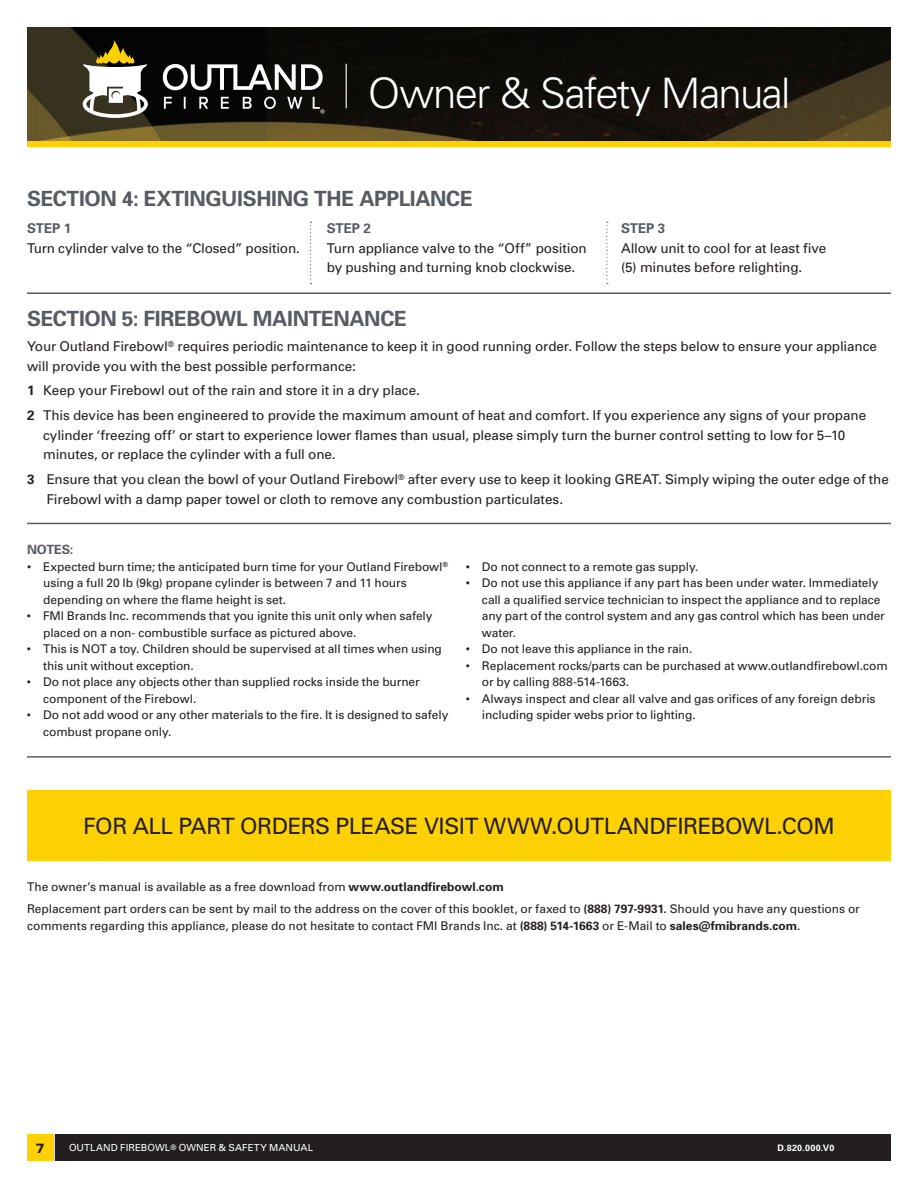
<style>
.page{position:relative;width:918px;height:1188px;background:#fff}
.page>*{position:absolute;margin:0;border:0;box-sizing:border-box;transform-origin:0 0}
.t1{font:300 42px "Univers";letter-spacing:-.04em;color:#fff}
.t2{font:22.5px "Univers";letter-spacing:-.02em;color:#231f20}
.t3{font:700 21px "Univers";letter-spacing:-.015em;color:#565c61}
.t4{font:13.5px/19.5px "Univers";letter-spacing:-.01em;color:#231f20}
.t5{font:700 13.5px "Univers";letter-spacing:-.01em;color:#565c61}
.t6{font:900 13.5px "Univers";color:#231f20}
.t7{font:700 12.75px "Univers";letter-spacing:-.01em;color:#565c61}
.t8{font:12px/16.5px "Univers";letter-spacing:-.005em;color:#231f20}
.t9{font:9.75px "Univers";letter-spacing:.01em;color:#fff}
.t10{font:700 9px "Univers";letter-spacing:.04em;color:#fff}
.s1{font-weight:700}
</style>
<div class="page">
<hr style="left:27px;top:292px;width:864px;height:2px;background:#565c61">
<hr style="left:27px;top:523px;width:864px;height:1px;background:#565c61">
<hr style="left:27px;top:756px;width:864px;height:2px;background:#565c61">
<div style="left:27px;top:1134px;width:864px;height:27px;background:#231f20"></div>
<hr style="left:53px;top:1133px;width:2px;height:30px;background:#fff">
<img style="left:27px;top:27px;width:864px;height:115px">
<div style="left:27px;top:142px;width:864px;height:5px;background:#fed105"></div>
<div style="left:27px;top:1134px;width:26px;height:27px;background:#fed105"></div>
<svg style="left:83px;top:41px;width:65px;height:76px"></svg>
<svg style="left:163px;top:64px;width:160px;height:26px"></svg>
<svg style="left:164px;top:97px;width:161px;height:17px;background:#2c2c2a"></svg>
<hr style="left:346px;top:64px;width:1px;height:44px;background:#fff">
<svg style="left:310px;top:222px;width:1px;height:62px"></svg>
<svg style="left:606px;top:222px;width:2px;height:62px"></svg>
<div style="left:27px;top:790px;width:864px;height:71px;background:#fed105"></div>
<h1 class="t1" style="left:368px;top:68px;width:424px">Owner &amp; Safety Manual</h1>
<h3 class="t3" style="left:27px;top:185px;width:448px">SECTION 4: EXTINGUISHING THE APPLIANCE</h3>
<p class="t5" style="left:27px;top:220px;width:46px">STEP 1</p>
<p class="t4" style="left:27px;top:238px;width:274px">Turn cylinder valve to the “Closed” position.</p>
<p class="t5" style="left:327px;top:220px;width:46px">STEP 2</p>
<p class="t4" style="left:327px;top:238px;width:262px">Turn appliance valve to the “Off” position by pushing and turning knob clockwise.</p>
<p class="t5" style="left:621px;top:220px;width:46px">STEP 3</p>
<p class="t4" style="left:621px;top:238px;width:207px">Allow unit to cool for at least five (5) minutes before relighting.</p>
<h3 class="t3" style="left:27px;top:305px;width:382px">SECTION 5: FIREBOWL MAINTENANCE</h3>
<p class="t4" style="left:27px;top:336px;width:852px">Your Outland Firebowl<sup>®</sup> requires periodic maintenance to keep it in good running order. Follow the steps below to ensure your appliance will provide you with the best possible performance:</p>
<p class="t4" style="left:27px;top:378px;width:841px;line-height:24.9px"><span class="s1">1</span> Keep your Firebowl out of the rain and store it in a dry place.<br><span class="s1">2</span> This device has been engineered to provide the maximum amount of heat and comfort. If you experience any signs of your propane</p>
<p class="t4" style="left:43px;top:425px;width:804px">cylinder ‘freezing off’ or start to experience lower flames than usual, please simply turn the burner control setting to low for 5–10 minutes, or replace the cylinder with a full one.</p>
<p class="t4" style="left:47px;top:469px;width:844px;text-indent:-20px"><span class="s1">3</span> Ensure that you clean the bowl of your Outland Firebowl<sup>®</sup> after every use to keep it looking GREAT. Simply wiping the outer edge of the<br>Firebowl with a damp paper towel or cloth to remove any combustion particulates.</p>
<p class="t7" style="left:27px;top:541px;width:48px">NOTES:</p>
<p class="t8" style="left:43px;top:558px;width:406px;text-indent:-16px">• Expected burn time; the anticipated burn time for your Outland Firebowl<sup>® </sup>using a full 20 lb (9kg) propane cylinder is between 7 and 11 hours depending on where the flame height is set.</p>
<p class="t8" style="left:43px;top:607px;width:391px;text-indent:-16px">• FMI Brands Inc. recommends that you ignite this unit only when safely placed on a non- combustible surface as pictured above.</p>
<p class="t8" style="left:43px;top:640px;width:400px;text-indent:-16px">• This is NOT a toy. Children should be supervised at all times when using this unit without exception.</p>
<p class="t8" style="left:43px;top:673px;width:378px;text-indent:-16px">• Do not place any objects other than supplied rocks inside the burner component of the Firebowl.</p>
<p class="t8" style="left:43px;top:706px;width:407px;text-indent:-16px">• Do not add wood or any other materials to the fire. It is designed to safely combust propane only.</p>
<p class="t8" style="left:466px;top:558px;width:234px">• Do not connect to a remote gas supply.</p>
<p class="t8" style="left:482px;top:574px;width:405px;text-indent:-16px">• Do not use this appliance if any part has been under water. Immediately call a qualified service technician to inspect the appliance and to replace any part of the control system and any gas control which has been under water.</p>
<p class="t8" style="left:466px;top:640px;width:228px">• Do not leave this appliance in the rain.</p>
<p class="t8" style="left:482px;top:657px;width:407px;text-indent:-16px">• Replacement rocks/parts can be purchased at www.outlandfirebowl.com or by calling 888-514-1663.</p>
<p class="t8" style="left:482px;top:690px;width:395px;text-indent:-16px">• Always inspect and clear all valve and gas orifices of any foreign debris including spider webs prior to lighting.</p>
<h2 class="t2" style="left:83px;top:812px;width:753px">FOR ALL PART ORDERS PLEASE VISIT WWW.OUTLANDFIREBOWL.COM</h2>
<p class="t8" style="left:27px;top:876px;width:834px;line-height:21.9px">The owner’s manual is available as a free download from <span class="s1">www.outlandfirebowl.com<br></span>Replacement part orders can be sent by mail to the address on the cover of this booklet, or faxed to <span class="s1">(888) 797-9931.</span> Should you have any questions or</p>
<p class="t8" style="left:27px;top:917px;width:775px">comments regarding this appliance, please do not hesitate to contact FMI Brands Inc. at <span class="s1">(888) 514-1663</span> or E-Mail to <span class="s1">sales@fmibrands.com</span>.</p>
<p class="t6" style="left:36px;top:1140px;width:11px">7</p>
<p class="t10" style="left:777px;top:1142px;width:59px">D.820.000.V0</p>
<p class="t9" style="left:69px;top:1142px;width:246px">OUTLAND FIREBOWL<sup>®</sup> OWNER &amp; SAFETY MANUAL</p>
</div>
